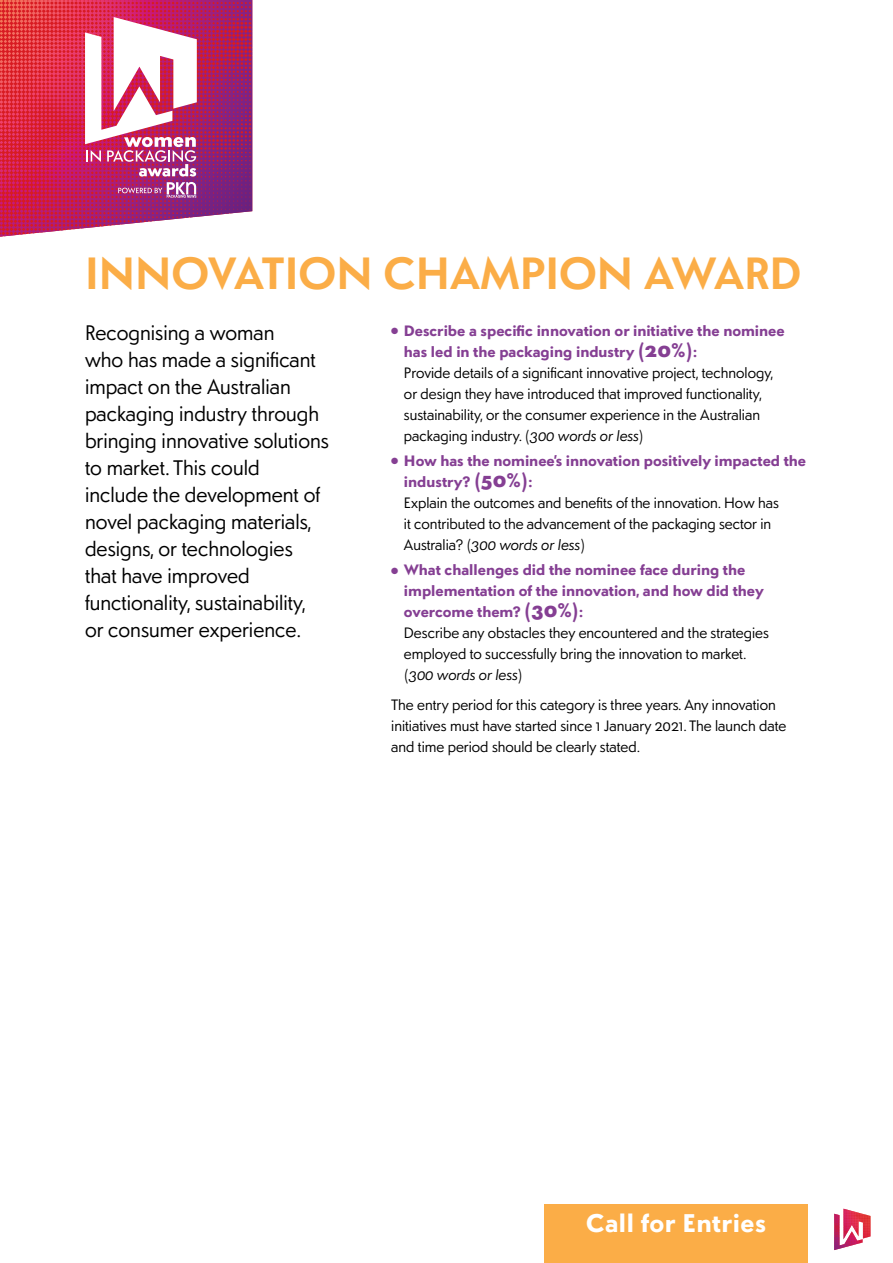
<style>
.page{position:relative;width:893px;height:1263px;background:#fff}
.page>*{position:absolute;margin:0;border:0;box-sizing:border-box;transform-origin:0 0}
.t1{font:600 45px "Sonar Sans";color:#fbad47}
.t2{font:700 25.5px "Sonar Sans";letter-spacing:.02em;color:#fff}
.t3{font:21px/27px "Sonar Sans";color:#000}
.t4{font:15px/21px "Sonar Sans";color:#000}
.s1{color:#853f93}
.s2{font-weight:700;color:#853f93}
.s3{font-weight:900;font-size:19.5px;color:#853f93}
.s4{font-style:italic}
</style>
<div class="page">
<svg style="left:0;top:0;width:252px;height:237px"></svg>
<svg style="left:0;top:0;width:246px;height:229px"></svg>
<svg style="left:834px;top:1209px;width:37px;height:42px"></svg>
<div style="left:544px;top:1204px;width:264px;height:59px;background:#fbad47"></div>
<h1 class="t1" style="left:85px;top:242px;width:718px">INNOVATION CHAMPION AWARD</h1>
<p class="t3" style="left:85px;top:318px;width:245px">Recognising a woman<br>who has made a significant impact on the Australian packaging industry through bringing innovative solutions to market. This could<br>include the development of novel packaging materials, designs, or technologies that have improved functionality, sustainability, or consumer experience.</p>
<p class="t4" style="left:404px;top:319px;width:382px;text-indent:-13px"><span class="s1">●</span> <span class="s2">Describe a specific innovation or initiative the nominee has led in the packaging industry</span> <span class="s3">(20%)</span><span class="s2">:<br></span>Provide details of a significant innovative project, technology, or design they have introduced that improved functionality, sustainability, or the consumer experience in the Australian packaging industry. (<span class="s4">300 words or less</span>)</p>
<p class="t4" style="left:404px;top:449px;width:404px;text-indent:-13px"><span class="s1">●</span> <span class="s2">How has the nominee’s innovation positively impacted the industry?</span> <span class="s3">(50%)</span><span class="s2">:<br></span>Explain the outcomes and benefits of the innovation. How has<br>it contributed to the advancement of the packaging sector in Australia? (<span class="s4">300 words or less</span>)</p>
<p class="t4" style="left:404px;top:559px;width:366px;text-indent:-13px"><span class="s1">●</span> <span class="s2">What challenges did the nominee face during the implementation of the innovation, and how did they overcome them?</span> <span class="s3">(30%)</span><span class="s2">:<br></span>Describe any obstacles they encountered and the strategies employed to successfully bring the innovation to market. (<span class="s4">300 words or less</span>)</p>
<p class="t4" style="left:391px;top:693px;width:397px">The entry period for this category is three years. Any innovation initiatives must have started since 1 January 2021. The launch date and time period should be clearly stated.</p>
<h2 class="t2" style="left:586px;top:1205px;width:182px">Call for Entries</h2>
</div>
